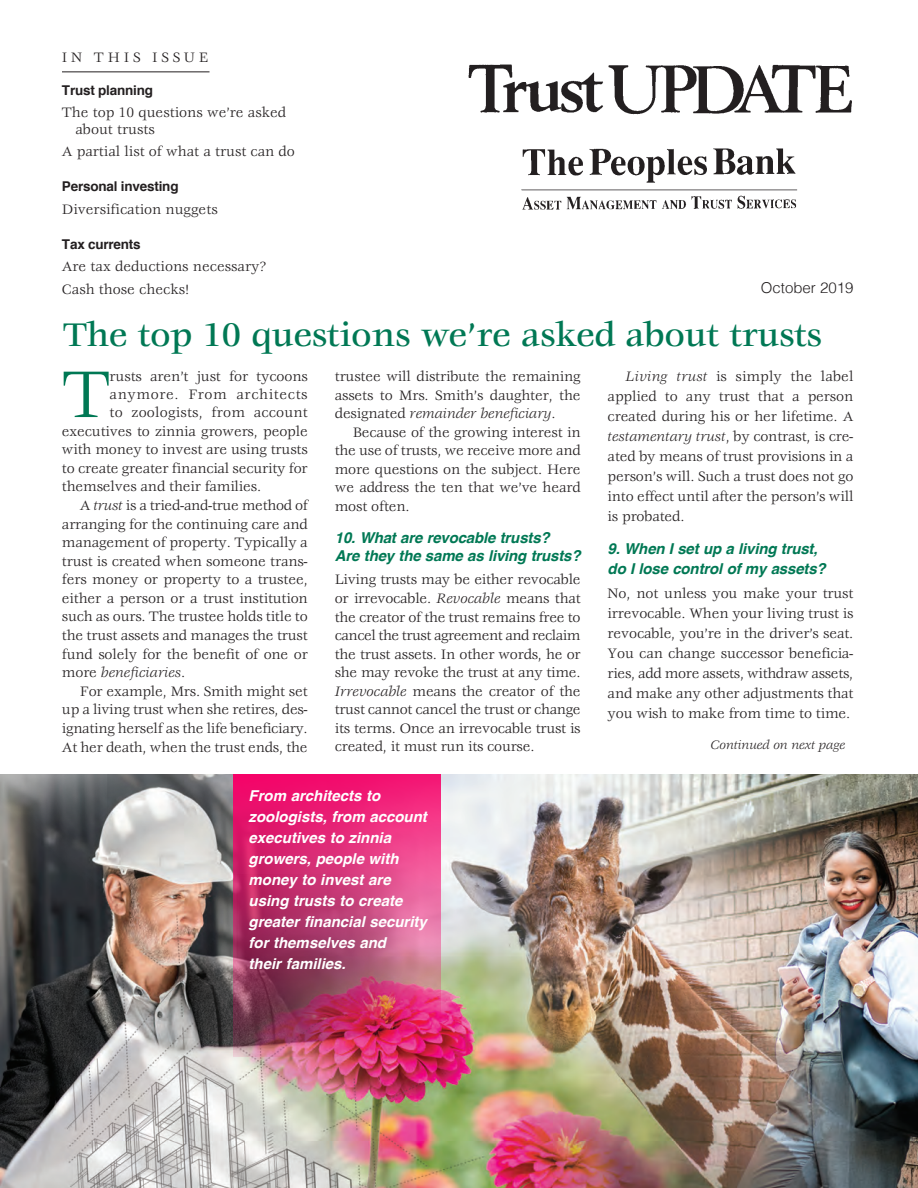
<style>
.page{position:relative;width:918px;height:1188px;background:#fff}
.page>*{position:absolute;margin:0;border:0;box-sizing:border-box;transform-origin:0 0}
.Body_no_indent{font:72.45px "Veljovic";color:#007854}
.Headline{font:500 36px "Veljovic";letter-spacing:-.01em;color:#007854}
.Body{font:15px/18.6px "Veljovic";letter-spacing:-.01em;color:#231f20;text-align:justify}
.Body_no_indent-2{font:15px/18.6px "Veljovic";letter-spacing:-.01em;color:#231f20;text-align:justify}
.Color_subhead{font:italic 700 15px/21px "Helvetica";color:#fff}
.Color_subhead-2{font:italic 700 15px/18.6px "Helvetica";letter-spacing:-.01em;color:#007854}
.Body_no_indent-3{font:15px "Veljovic";letter-spacing:.015em;color:#231f20}
.Body_no_indent-4{font:15px "Veljovic";letter-spacing:.04em;color:#231f20}
.Body-2{font:15px "Veljovic";letter-spacing:.25em;color:#231f20}
.t1{font:300 15px "Helvetica";color:#231f20}
.Body_no_indent-5{font:700 13.5px "Helvetica";letter-spacing:-.015em;color:#231f20}
.Body-3{font:italic 13.5px "Veljovic";color:#231f20}
.s1{font-style:italic}
</style>
<div class="page">
<hr style="left:62px;top:71px;width:148px;height:1px;background:#231f20">
<img style="left:0;top:774px;width:918px;height:414px">
<img style="left:234px;top:774px;width:207px;height:283px">
<img style="left:468px;top:64px;width:384px;height:146px">
<p class="Body-2" style="left:62px;top:50px;width:148px">IN THIS ISSUE</p>
<p class="Body_no_indent-5" style="left:62px;top:79px;width:93px">Trust planning</p>
<p class="Body_no_indent-2" style="left:75px;top:105px;width:212px;line-height:16.5px;text-indent:-14px">The top 10 questions we’re asked about trusts</p>
<p class="Body_no_indent-2" style="left:62px;top:143px;width:235px">A partial list of what a trust can do</p>
<p class="Body_no_indent-5" style="left:62px;top:176px;width:118px">Personal investing</p>
<p class="Body_no_indent-2" style="left:62px;top:200px;width:157px">Diversification nuggets</p>
<p class="Body_no_indent-5" style="left:62px;top:234px;width:80px">Tax currents</p>
<p class="Body_no_indent-2" style="left:62px;top:258px;width:206px">Are tax deductions necessary?</p>
<p class="Body_no_indent-2" style="left:62px;top:280px;width:129px">Cash those checks!</p>
<p class="t1" style="left:761px;top:275px;width:94px">October 2019</p>
<p class="Headline" style="left:63px;top:315px;width:760px">The top 10 questions we’re asked about trusts</p>
<p class="Body_no_indent" style="left:62px;top:355px;width:50px">T</p>
<p class="Body_no_indent-2" style="left:110px;top:368px;width:200px">rusts aren’t just for tycoons</p>
<p class="Body" style="left:608px;top:367px;width:247px;line-height:20px;text-indent:18px"><span class="s1">Living trust</span> is simply the label applied to any trust that a person created during his or her lifetime. A <span class="s1">testamentary trust</span>, by contrast, is cre&shy;ated by means of trust provisions in a person’s will. Such a trust does not go into effect until after the person’s will is probated.</p>
<p class="Color_subhead-2" style="left:608px;top:539px;width:220px;line-height:20px">9. When I set up a living trust, do I lose control of my assets?</p>
<p class="Body_no_indent-2" style="left:608px;top:584px;width:247px;line-height:20px">No, not unless you make your trust irrevocable. When your living trust is revocable, you’re in the driver’s seat.<br>You can change successor beneficia&shy;ries, add more assets, withdraw assets, and make any other adjustments that you wish to make from time to time.</p>
<p class="Body" style="left:335px;top:368px;width:247px">trustee will distribute the remaining assets to Mrs. Smith’s daughter, the designated <span class="s1">remainder beneficiary</span>.</p>
<p class="Body" style="left:335px;top:423px;width:247px;text-indent:18px">Because of the growing interest in the use of trusts, we receive more and more questions on the subject. Here we address the ten that we’ve heard most often.</p>
<p class="Color_subhead-2" style="left:335px;top:528px;width:247px">10. What are revocable trusts?<br>Are they the same as living trusts?</p>
<p class="Body_no_indent-2" style="left:335px;top:571px;width:247px">Living trusts may be either revocable or irrevocable. <span class="s1">Revocable</span> means that the creator of the trust remains free to cancel the trust agreement and reclaim the trust assets. In other words, he or she may revoke the trust at any time.<br><span class="s1">Irrevocable</span> means the creator of the trust cannot cancel the trust or change its terms. Once an irrevocable trust is created, it must run its course.</p>
<p class="Body_no_indent-4" style="left:110px;top:386px;width:200px">anymore. From architects</p>
<p class="Body_no_indent-3" style="left:110px;top:404px;width:200px">to zoologists, from account</p>
<p class="Body_no_indent-2" style="left:62px;top:422px;width:247px">executives to zinnia growers, people</p>
<p class="Body_no_indent-2" style="left:62px;top:441px;width:247px">with money to invest are using trusts</p>
<p class="Body_no_indent-2" style="left:62px;top:460px;width:247px">to create greater financial security for</p>
<p class="Body_no_indent-2" style="left:62px;top:478px;width:201px">themselves and their families.</p>
<p class="Body" style="left:62px;top:497px;width:247px;text-indent:18px">A <span class="s1">trust</span> is a tried-and-true method of arranging for the continuing care and management of property. Typically a trust is created when someone trans&shy;fers money or property to a trustee, either a person or a trust institution such as ours. The trustee holds title to the trust assets and manages the trust fund solely for the benefit of one or more <span class="s1">beneficiaries</span>.</p>
<p class="Body" style="left:62px;top:683px;width:247px;text-indent:18px">For example, Mrs. Smith might set up a living trust when she retires, des&shy;ignating herself as the life beneficiary.<br>At her death, when the trust ends, the</p>
<p class="Body-3" style="left:711px;top:737px;width:136px">Continued on next page</p>
<p class="Color_subhead" style="left:249px;top:785px;width:180px">From architects to zoologists, from account executives to zinnia growers, people with money to invest are using trusts to create greater financial security for themselves and<br>their families.</p>
</div>
